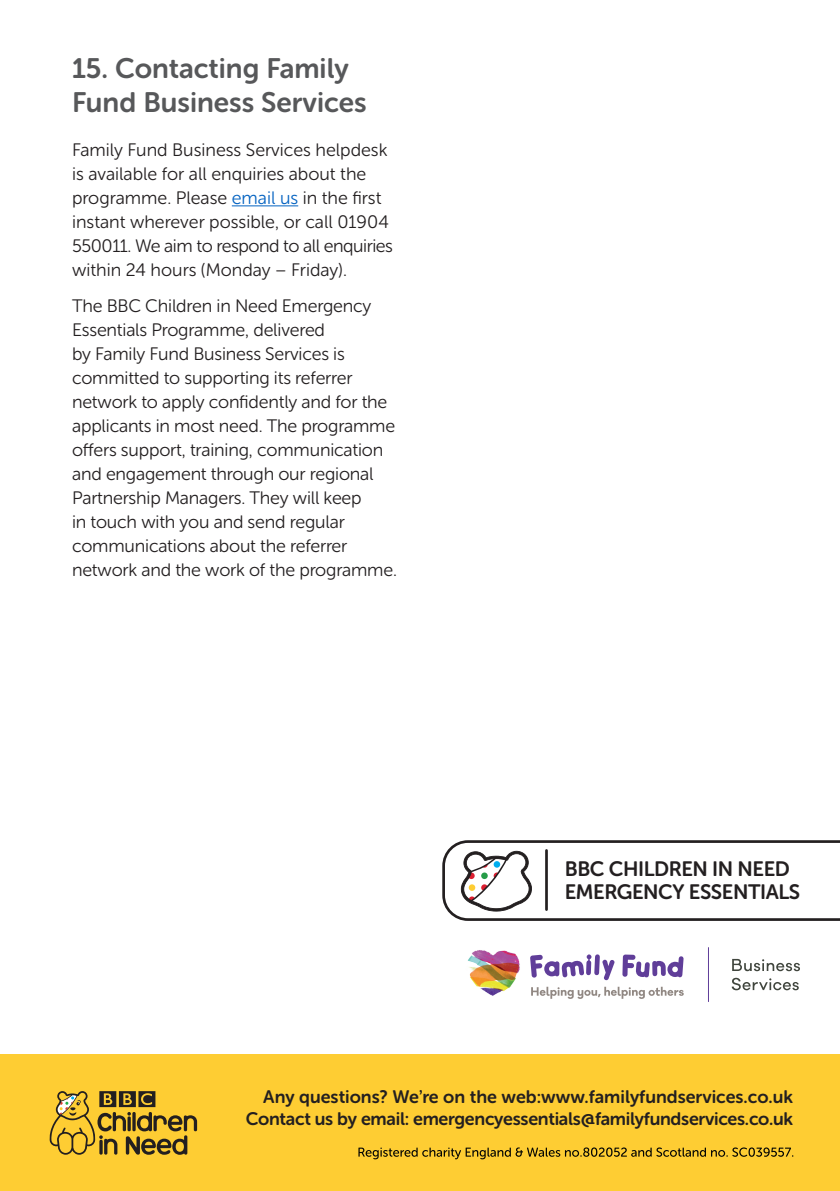
<style>
.page{position:relative;width:840px;height:1191px;background:#fff}
.page>*{position:absolute;margin:0;border:0;box-sizing:border-box;transform-origin:0 0}
.t1{font:700 28px/34px "Ursa Sans";color:#57585a}
.t2{font:700 20.8px/22.8px "Ursa Sans";letter-spacing:-.02em;color:#231f20}
.t3{font:300 18px/24px "Ursa Sans";letter-spacing:-.01em;color:#231f20}
.t4{font:700 18px/21.6px "Ursa Sans";letter-spacing:-.015em;color:#231f20;text-align:right}
.s1{color:#0563c1}
</style>
<div class="page">
<hr style="left:232px;top:205px;width:66px;height:1px;background:#0563c1">
<svg style="left:442px;top:840px;width:397px;height:81px"></svg>
<svg style="left:732px;top:959px;width:67px;height:12px"></svg>
<svg style="left:731px;top:977px;width:67px;height:13px"></svg>
<hr style="left:707px;top:947px;width:1px;height:54px;background:#603e99">
<svg style="left:530px;top:954px;width:84px;height:26px"></svg>
<svg style="left:622px;top:954px;width:61px;height:23px"></svg>
<svg style="left:531px;top:986px;width:152px;height:13px"></svg>
<img style="left:467px;top:950px;width:53px;height:46px">
<div style="left:0;top:1054px;width:839px;height:137px;background:#fecd33"></div>
<svg style="left:50px;top:1091px;width:147px;height:63px"></svg>
<img style="left:358px;top:1147px;width:436px;height:13px">
<p class="t1" style="left:72px;top:51px;width:296px">15. Contacting Family<br>Fund Business Services</p>
<p class="t3" style="left:72px;top:138px;width:322px">Family Fund Business Services helpdesk is available for all enquiries about the programme. Please <span class="s1">email us</span> in the first instant wherever possible, or call 01904<br>550011. We aim to respond to all enquiries within 24 hours (Monday – Friday).</p>
<p class="t3" style="left:72px;top:294px;width:326px">The BBC Children in Need Emergency Essentials Programme, delivered<br>by Family Fund Business Services is committed to supporting its referrer network to apply confidently and for the applicants in most need. The programme offers support, training, communication and engagement through our regional Partnership Managers. They will keep<br>in touch with you and send regular communications about the referrer network and the work of the programme.</p>
<p class="t2" style="left:564px;top:857px;width:237px">BBC CHILDREN IN NEED<br>EMERGENCY ESSENTIALS</p>
<p class="t4" style="left:246px;top:1086px;width:548px">Any questions? We’re on the web:www.familyfundservices.co.uk<br>Contact us by email: emergencyessentials@familyfundservices.co.uk</p>
</div>
